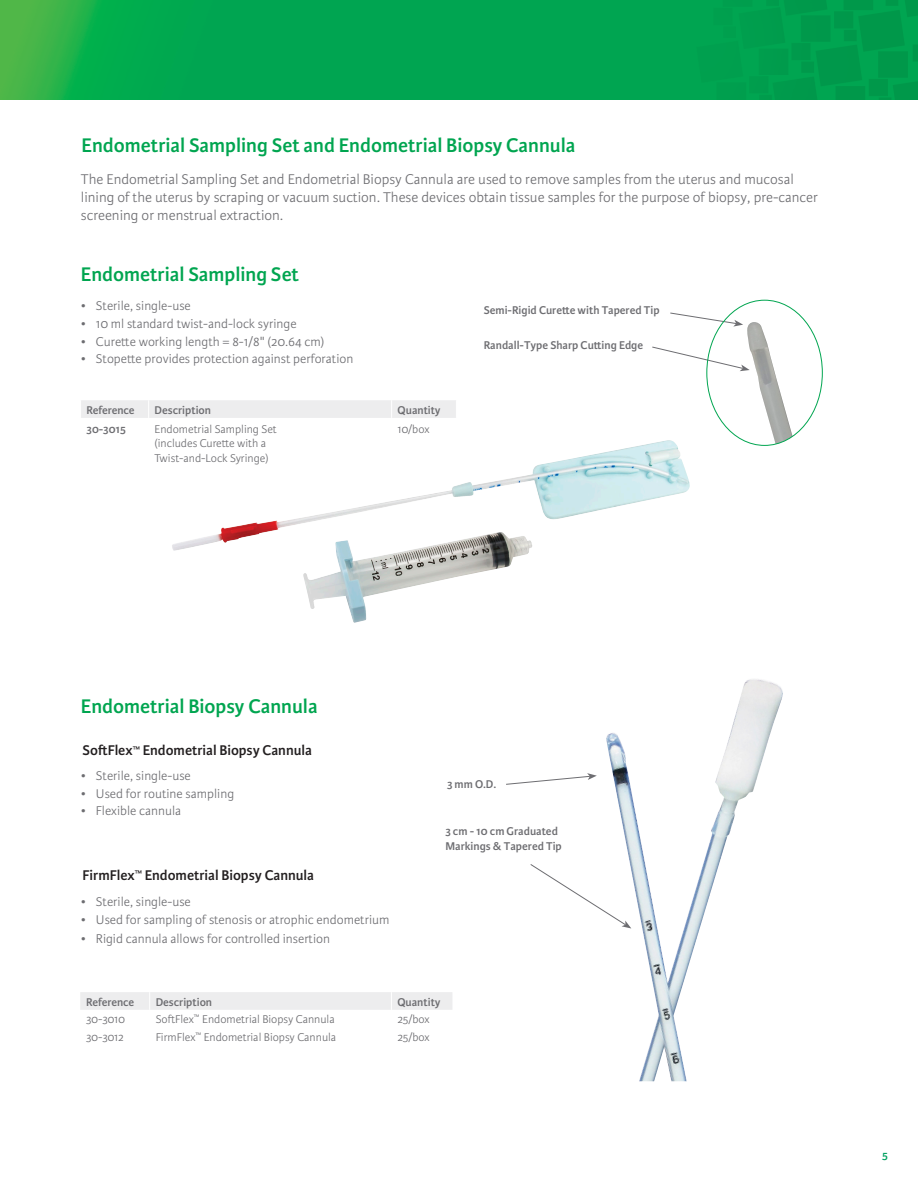
<style>
.page{position:relative;width:918px;height:1188px;background:#fff}
.page>*{position:absolute;margin:0;border:0;box-sizing:border-box;transform-origin:0 0}
.t1{font:600 21px "Karmina Sans";color:#00a550}
.t2{font:300 15px/18px "Karmina Sans";color:#6d6d71}
.t3{font:600 15px "Karmina Sans";color:#231f20}
.t4{font:300 13.5px "Karmina Sans";color:#6d6d71}
.t5{font:600 12px/15px "Karmina Sans";color:#6d6d71}
.t6{font:300 12px/14.5px "Karmina Sans";color:#6d6d71}
.t7{font:600 12px "Karmina Sans";color:#00a05f}
</style>
<div class="page">
<img style="left:0;top:0;width:918px;height:100px">
<img style="left:606px;top:679px;width:177px;height:402px">
<svg style="left:530px;top:863px;width:101px;height:65px"></svg>
<svg style="left:506px;top:773px;width:91px;height:12px"></svg>
<svg style="left:670px;top:312px;width:73px;height:15px"></svg>
<svg style="left:652px;top:346px;width:95px;height:25px"></svg>
<img style="left:747px;top:322px;width:46px;height:122px">
<div style="left:81px;top:400px;width:375px;height:18px;background:#ededee"></div>
<div style="left:80px;top:992px;width:372px;height:18px;background:#ededee"></div>
<img style="left:172px;top:440px;width:518px;height:183px">
<h1 class="t1" style="left:82px;top:133px;width:495px">Endometrial Sampling Set and Endometrial Biopsy Cannula</h1>
<p class="t2" style="left:81px;top:171px;width:739px">The Endometrial Sampling Set and Endometrial Biopsy Cannula are used to remove samples from the uterus and mucosal lining of the uterus by scraping or vacuum suction. These devices obtain tissue samples for the purpose of biopsy, pre-cancer screening or menstrual extraction.</p>
<h1 class="t1" style="left:81px;top:263px;width:220px">Endometrial Sampling Set</h1>
<p class="t4" style="left:81px;top:298px;width:111px">• Sterile, single-use</p>
<p class="t4" style="left:81px;top:316px;width:217px">• 10 ml standard twist-and-lock syringe</p>
<p class="t4" style="left:81px;top:334px;width:245px">• Curette working length = 8-1/8" (20.64 cm)</p>
<p class="t4" style="left:81px;top:352px;width:274px">• Stopette provides protection against perforation</p>
<p class="t5" style="left:87px;top:402px;width:49px">Reference</p>
<p class="t5" style="left:155px;top:402px;width:58px">Description</p>
<p class="t5" style="left:398px;top:402px;width:44px">Quantity</p>
<p class="t5" style="left:87px;top:422px;width:41px">30-3015</p>
<p class="t6" style="left:155px;top:422px;width:124px">Endometrial Sampling Set (includes Curette with a<br>Twist-and-Lock Syringe)</p>
<p class="t6" style="left:398px;top:422px;width:33px">10/box</p>
<p class="t5" style="left:484px;top:303px;width:177px">Semi-Rigid Curette with Tapered Tip</p>
<p class="t5" style="left:484px;top:338px;width:161px">Randall-Type Sharp Cutting Edge</p>
<h1 class="t1" style="left:81px;top:694px;width:238px">Endometrial Biopsy Cannula</h1>
<p class="t3" style="left:83px;top:742px;width:231px">SoftFlex<sup>™</sup> Endometrial Biopsy Cannula</p>
<p class="t4" style="left:81px;top:768px;width:111px">• Sterile, single-use</p>
<p class="t4" style="left:81px;top:786px;width:154px">• Used for routine sampling</p>
<p class="t4" style="left:81px;top:804px;width:101px">• Flexible cannula</p>
<p class="t3" style="left:83px;top:866px;width:233px">FirmFlex<sup>™</sup> Endometrial Biopsy Cannula</p>
<p class="t4" style="left:81px;top:894px;width:111px">• Sterile, single-use</p>
<p class="t4" style="left:81px;top:912px;width:310px">• Used for sampling of stenosis or atrophic endometrium</p>
<p class="t4" style="left:81px;top:931px;width:250px">• Rigid cannula allows for controlled insertion</p>
<p class="t5" style="left:447px;top:777px;width:51px">3 mm O.D.</p>
<p class="t5" style="left:445px;top:824px;width:118px">3 cm - 10 cm Graduated<br>Markings &amp; Tapered Tip</p>
<p class="t5" style="left:86px;top:994px;width:49px">Reference</p>
<p class="t5" style="left:156px;top:994px;width:58px">Description</p>
<p class="t5" style="left:397px;top:994px;width:44px">Quantity</p>
<p class="t6" style="left:86px;top:1012px;width:40px">30-3010</p>
<p class="t6" style="left:156px;top:1012px;width:181px">SoftFlex<sup>™</sup> Endometrial Biopsy Cannula</p>
<p class="t6" style="left:397px;top:1012px;width:34px">25/box</p>
<p class="t6" style="left:86px;top:1030px;width:39px">30-3012</p>
<p class="t6" style="left:156px;top:1030px;width:182px">FirmFlex<sup>™</sup> Endometrial Biopsy Cannula</p>
<p class="t6" style="left:397px;top:1030px;width:34px">25/box</p>
<p class="t7" style="left:882px;top:1148px;width:7px">5</p>
</div>
